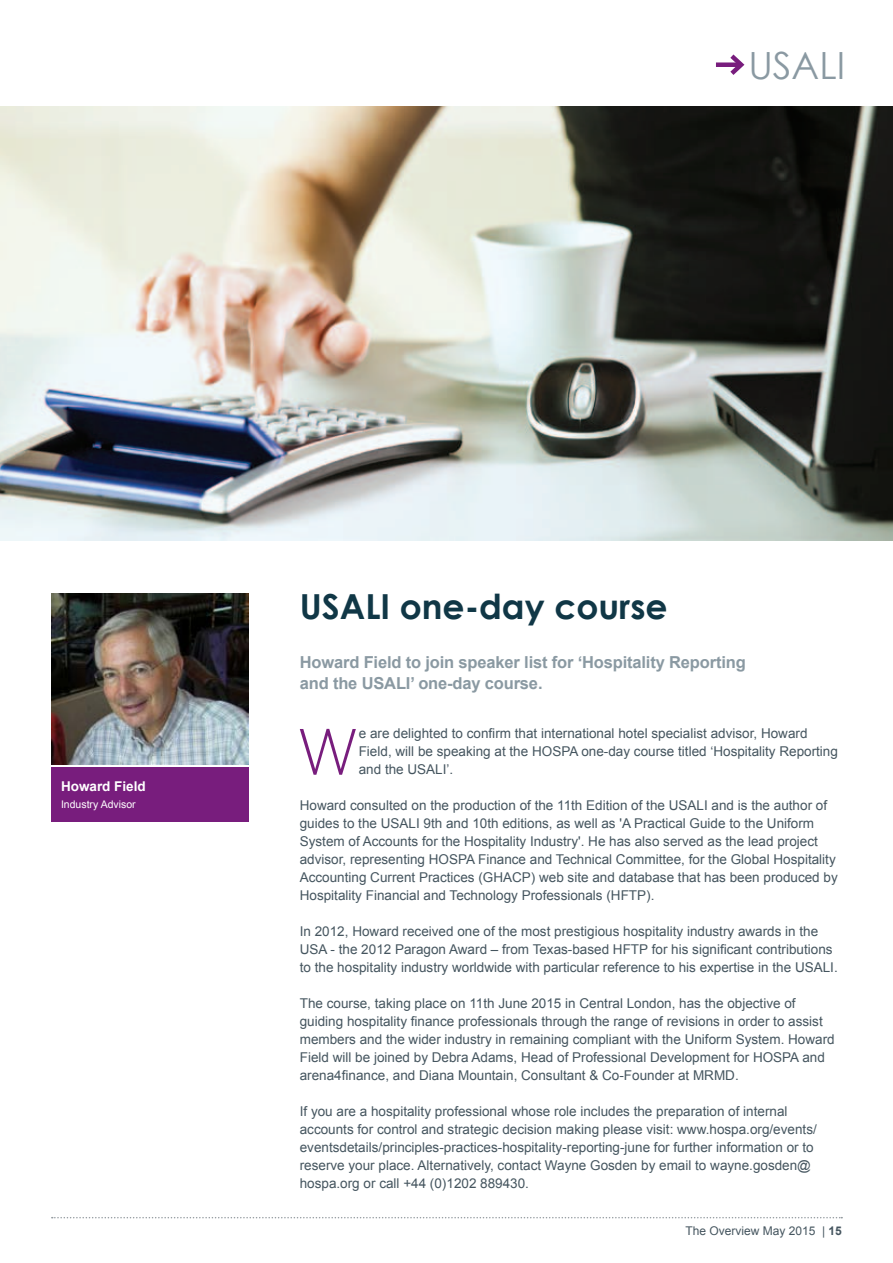
<style>
.page{position:relative;width:893px;height:1263px;background:#fff}
.page>*{position:absolute;margin:0;border:0;box-sizing:border-box;transform-origin:0 0}
.t1{font:300 64.95px "Gotham Narrow";color:#781d7d}
.t2{font:37.5px "Century Gothic";color:#8a99a2}
.t3{font:700 34.5px "Century Gothic";color:#103746}
.t4{font:700 16.5px/21px "Arial";letter-spacing:-.01em;color:#8a99a2}
.t5{font:13.5px/18px "Arial";color:#45555f}
.t6{font:700 13.5px "Arial";color:#fff}
.t7{font:12px "Arial";color:#45555f}
.t8{font:10.5px "Arial";color:#fff}
.s1{font-weight:700}
</style>
<div class="page">
<svg style="left:52px;top:1217px;width:790px;height:1px"></svg>
<div style="left:716px;top:62px;width:25px;height:5px;background:#781d7d"></div>
<svg style="left:725px;top:54px;width:20px;height:21px"></svg>
<div style="left:51px;top:767px;width:198px;height:55px;background:#781d7d"></div>
<img style="left:51px;top:593px;width:198px;height:171px">
<img style="left:0;top:106px;width:893px;height:434px">
<h2 class="t2" style="left:748px;top:42px;width:98px">USALI</h2>
<p class="t6" style="left:61px;top:778px;width:86px">Howard Field</p>
<p class="t8" style="left:61px;top:797px;width:76px">Industry Advisor</p>
<h3 class="t3" style="left:300px;top:585px;width:369px">USALI one-day course</h3>
<p class="t4" style="left:300px;top:652px;width:447px">Howard Field to join speaker list for ‘Hospitality Reporting and the USALI’ one-day course.</p>
<h1 class="t1" style="left:297px;top:712px;width:63px">W</h1>
<p class="t5" style="left:359px;top:725px;width:481px">e are delighted to confirm that international hotel specialist advisor, Howard<br>Field, will be speaking at the HOSPA one-day course titled ‘Hospitality Reporting and the USALI’.</p>
<p class="t5" style="left:300px;top:797px;width:540px">Howard consulted on the production of the 11th Edition of the USALI and is the author of guides to the USALI 9th and 10th editions, as well as 'A Practical Guide to the Uniform System of Accounts for the Hospitality Industry'. He has also served as the lead project advisor, representing HOSPA Finance and Technical Committee, for the Global Hospitality Accounting Current Practices (GHACP) web site and database that has been produced by Hospitality Financial and Technology Professionals (HFTP).</p>
<p class="t5" style="left:300px;top:923px;width:539px">In 2012, Howard received one of the most prestigious hospitality industry awards in the<br>USA - the 2012 Paragon Award – from Texas-based HFTP for his significant contributions to the hospitality industry worldwide with particular reference to his expertise in the USALI.</p>
<p class="t5" style="left:300px;top:995px;width:536px">The course, taking place on 11th June 2015 in Central London, has the objective of guiding hospitality finance professionals through the range of revisions in order to assist members and the wider industry in remaining compliant with the Uniform System. Howard Field will be joined by Debra Adams, Head of Professional Development for HOSPA and arena4finance, and Diana Mountain, Consultant &amp; Co-Founder at MRMD.</p>
<p class="t5" style="left:300px;top:1103px;width:519px">If you are a hospitality professional whose role includes the preparation of internal accounts for control and strategic decision making please visit: www.hospa.org/events/ eventsdetails/principles-practices-hospitality-reporting-june for further information or to reserve your place. Alternatively, contact Wayne Gosden by email to wayne.gosden@ hospa.org or call +44 (0)1202 889430.</p>
<p class="t7" style="left:685px;top:1223px;width:158px">The Overview May 2015 | <span class="s1">15</span></p>
</div>
